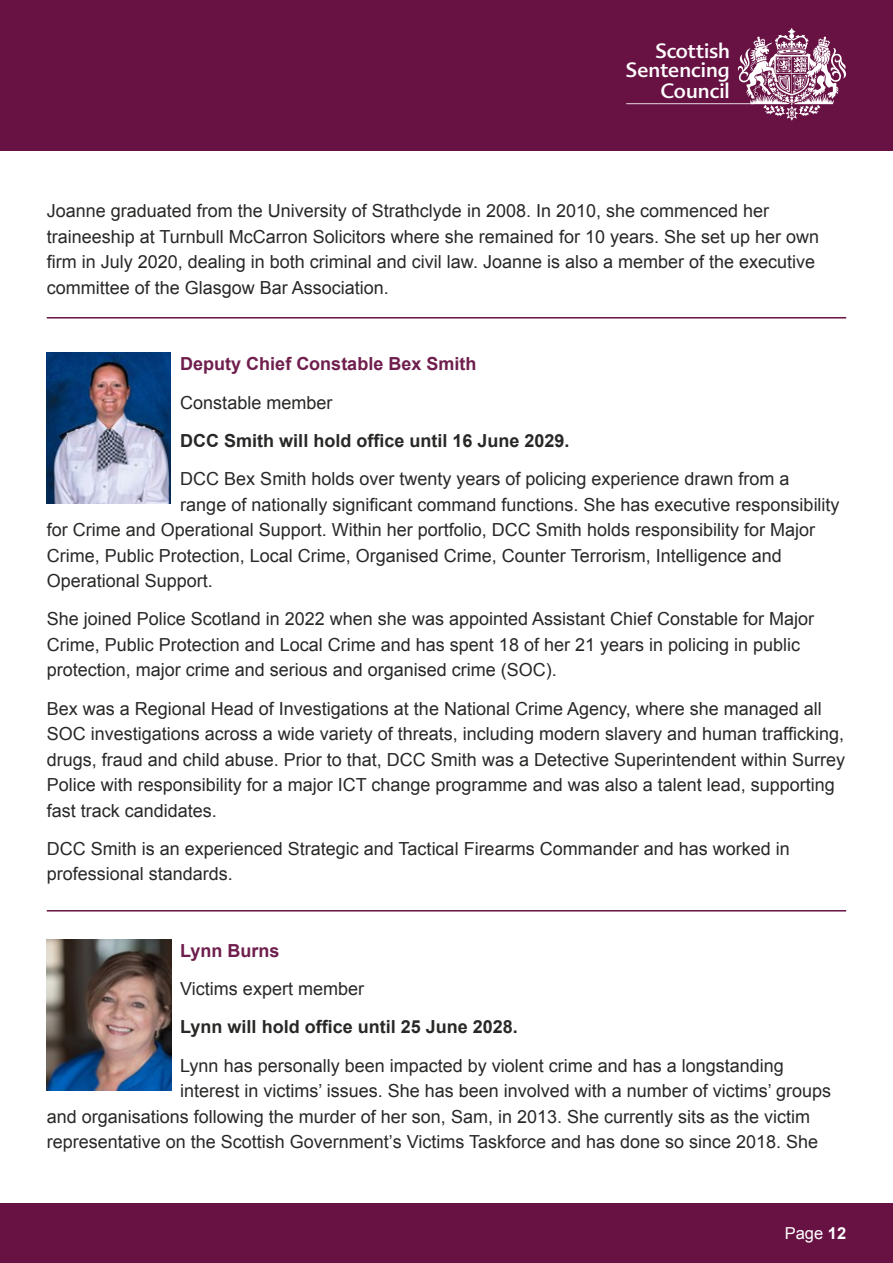
<style>
.page{position:relative;width:893px;height:1263px;background:#fff}
.page>*{position:absolute;margin:0;border:0;box-sizing:border-box;transform-origin:0 0}
.t1{font:20.25px/19.2px "Advert OT";color:#fff;text-align:right}
.t2{font:18px/25.5px "Arial";color:#282827}
.t3{font:700 18px "Arial";color:#282827}
.t4{font:700 18px "Arial";color:#6f1e4d}
.t5{font:16.5px "Arial";color:#fff}
.s1{font-weight:700}
</style>
<div class="page">
<div style="left:0;top:0;width:893px;height:151px;background:#681244"></div>
<div style="left:0;top:1203px;width:893px;height:60px;background:#681244"></div>
<svg style="left:737px;top:28px;width:109px;height:93px"></svg>
<hr style="left:626px;top:103px;width:128px;height:1px;background:#fff">
<hr style="left:47px;top:317px;width:799px;height:1px;background:#681244">
<hr style="left:47px;top:910px;width:799px;height:1px;background:#681244">
<img style="left:47px;top:940px;width:124px;height:150px">
<img style="left:47px;top:353px;width:123px;height:150px">
<p class="t1" style="left:625px;top:41px;width:106px">Scottish<br>Sentencing</p>
<p class="t1" style="left:660px;top:82px;width:71px">Council</p>
<p class="t2" style="left:47px;top:198px;width:774px">Joanne graduated from the University of Strathclyde in 2008. In 2010, she commenced her traineeship at Turnbull McCarron Solicitors where she remained for 10 years. She set up her own firm in July 2020, dealing in both criminal and civil law. Joanne is also a member of the executive committee of the Glasgow Bar Association.</p>
<p class="t4" style="left:180px;top:352px;width:298px">Deputy Chief Constable Bex Smith</p>
<p class="t2" style="left:180px;top:390px;width:154px">Constable member</p>
<p class="t3" style="left:180px;top:429px;width:391px">DCC Smith will hold office until 16 June 2029.</p>
<p class="t2" style="left:180px;top:466px;width:611px">DCC Bex Smith holds over twenty years of policing experience drawn from a</p>
<p class="t2" style="left:180px;top:492px;width:661px">range of nationally significant command functions. She has executive responsibility</p>
<p class="t2" style="left:47px;top:517px;width:770px">for Crime and Operational Support. Within her portfolio, DCC Smith holds responsibility for Major</p>
<p class="t2" style="left:47px;top:543px;width:736px">Crime, Public Protection, Local Crime, Organised Crime, Counter Terrorism, Intelligence and</p>
<p class="t2" style="left:47px;top:568px;width:168px">Operational Support.</p>
<p class="t2" style="left:47px;top:606px;width:769px">She joined Police Scotland in 2022 when she was appointed Assistant Chief Constable for Major<br>Crime, Public Protection and Local Crime and has spent 18 of her 21 years in policing in public protection, major crime and serious and organised crime (SOC).</p>
<p class="t2" style="left:47px;top:696px;width:800px">Bex was a Regional Head of Investigations at the National Crime Agency, where she managed all SOC investigations across a wide variety of threats, including modern slavery and human trafficking, drugs, fraud and child abuse. Prior to that, DCC Smith was a Detective Superintendent within Surrey Police with responsibility for a major ICT change programme and was also a talent lead, supporting fast track candidates.</p>
<p class="t2" style="left:47px;top:836px;width:744px">DCC Smith is an experienced Strategic and Tactical Firearms Commander and has worked in professional standards.</p>
<p class="t4" style="left:180px;top:939px;width:101px">Lynn Burns</p>
<p class="t2" style="left:180px;top:976px;width:185px">Victims expert member</p>
<p class="t3" style="left:180px;top:1015px;width:339px">Lynn will hold office until 25 June 2028.</p>
<p class="t2" style="left:180px;top:1053px;width:605px">Lynn has personally been impacted by violent crime and has a longstanding</p>
<p class="t2" style="left:180px;top:1078px;width:652px">interest in victims’ issues. She has been involved with a number of victims’ groups</p>
<p class="t2" style="left:47px;top:1104px;width:765px">and organisations following the murder of her son, Sam, in 2013. She currently sits as the victim</p>
<p class="t2" style="left:47px;top:1129px;width:773px">representative on the Scottish Government’s Victims Taskforce and has done so since 2018. She</p>
<p class="t5" style="left:785px;top:1222px;width:63px">Page <span class="s1">12</span></p>
</div>
